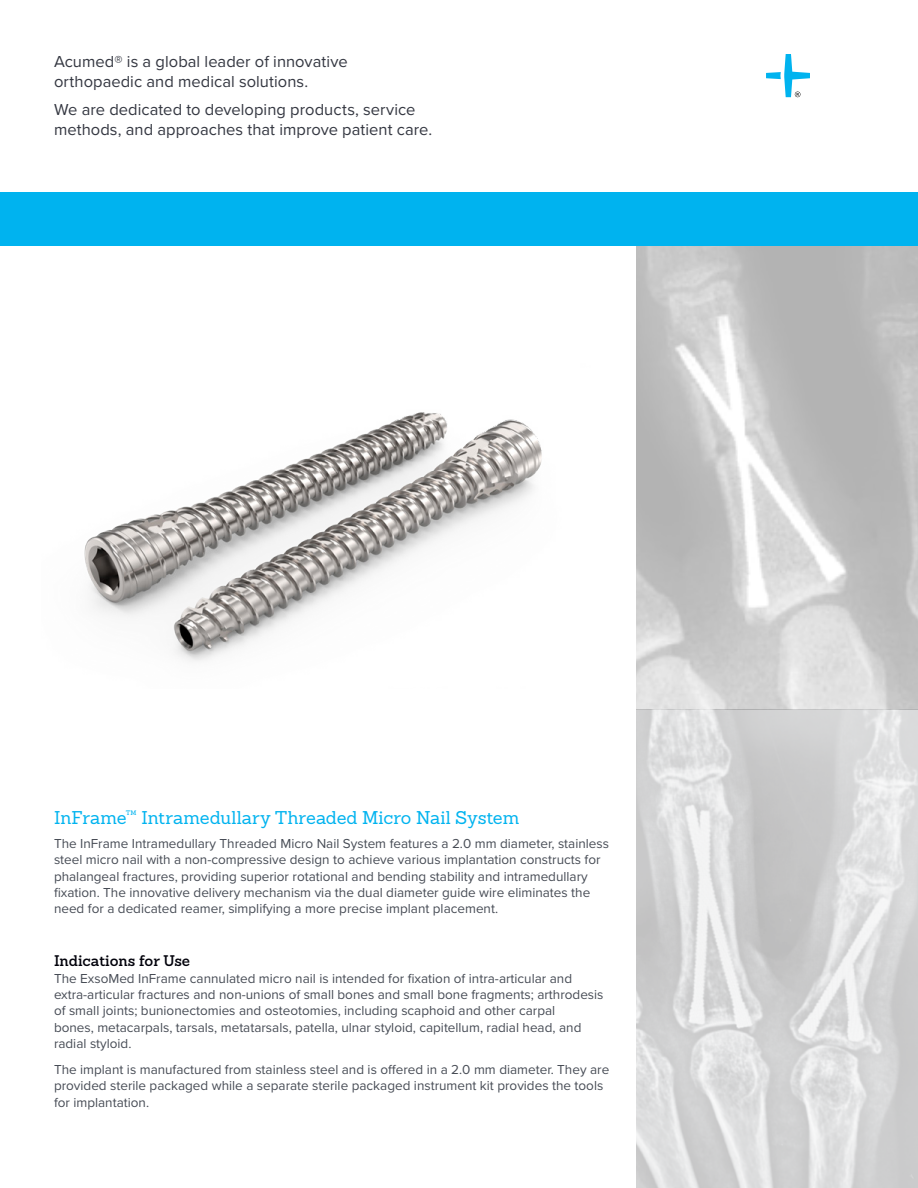
<style>
.page{position:relative;width:918px;height:1188px;background:#fff}
.page>*{position:absolute;margin:0;border:0;box-sizing:border-box;transform-origin:0 0}
.t1{font:18px "Sanchez Slab";letter-spacing:.005em;color:#00b3ef}
.t2{font:16.5px/19.5px "Proxima Nova";letter-spacing:.005em;color:#343741}
.t3{font:600 15px "Sanchez Slab";color:#00000a}
.t4{font:13.5px/16.5px "Proxima Nova";color:#474c55}
</style>
<div class="page">
<img style="left:84px;top:412px;width:458px;height:249px">
<svg style="left:766px;top:54px;width:44px;height:43px"></svg>
<img style="left:636px;top:246px;width:282px;height:942px">
<div style="left:0;top:192px;width:918px;height:54px;background:#00b3ef"></div>
<p class="t2" style="left:54px;top:51px;width:295px">Acumed® is a global leader of innovative orthopaedic and medical solutions.</p>
<p class="t2" style="left:54px;top:99px;width:380px">We are dedicated to developing products, service methods, and approaches that improve patient care.</p>
<h1 class="t1" style="left:54px;top:806px;width:467px">InFrame<sup>™</sup> Intramedullary Threaded Micro Nail System</h1>
<p class="t4" style="left:54px;top:834px;width:557px">The InFrame Intramedullary Threaded Micro Nail System features a 2.0 mm diameter, stainless steel micro nail with a non-compressive design to achieve various implantation constructs for phalangeal fractures, providing superior rotational and bending stability and intramedullary fixation. The innovative delivery mechanism via the dual diameter guide wire eliminates the need for a dedicated reamer, simplifying a more precise implant placement.</p>
<p class="t3" style="left:54px;top:951px;width:138px">Indications for Use</p>
<p class="t4" style="left:54px;top:969px;width:551px">The ExsoMed InFrame cannulated micro nail is intended for fixation of intra-articular and extra-articular fractures and non-unions of small bones and small bone fragments; arthrodesis of small joints; bunionectomies and osteotomies, including scaphoid and other carpal<br>bones, metacarpals, tarsals, metatarsals, patella, ulnar styloid, capitellum, radial head, and radial styloid.</p>
<p class="t4" style="left:54px;top:1061px;width:557px">The implant is manufactured from stainless steel and is offered in a 2.0 mm diameter. They are provided sterile packaged while a separate sterile packaged instrument kit provides the tools for implantation.</p>
</div>
